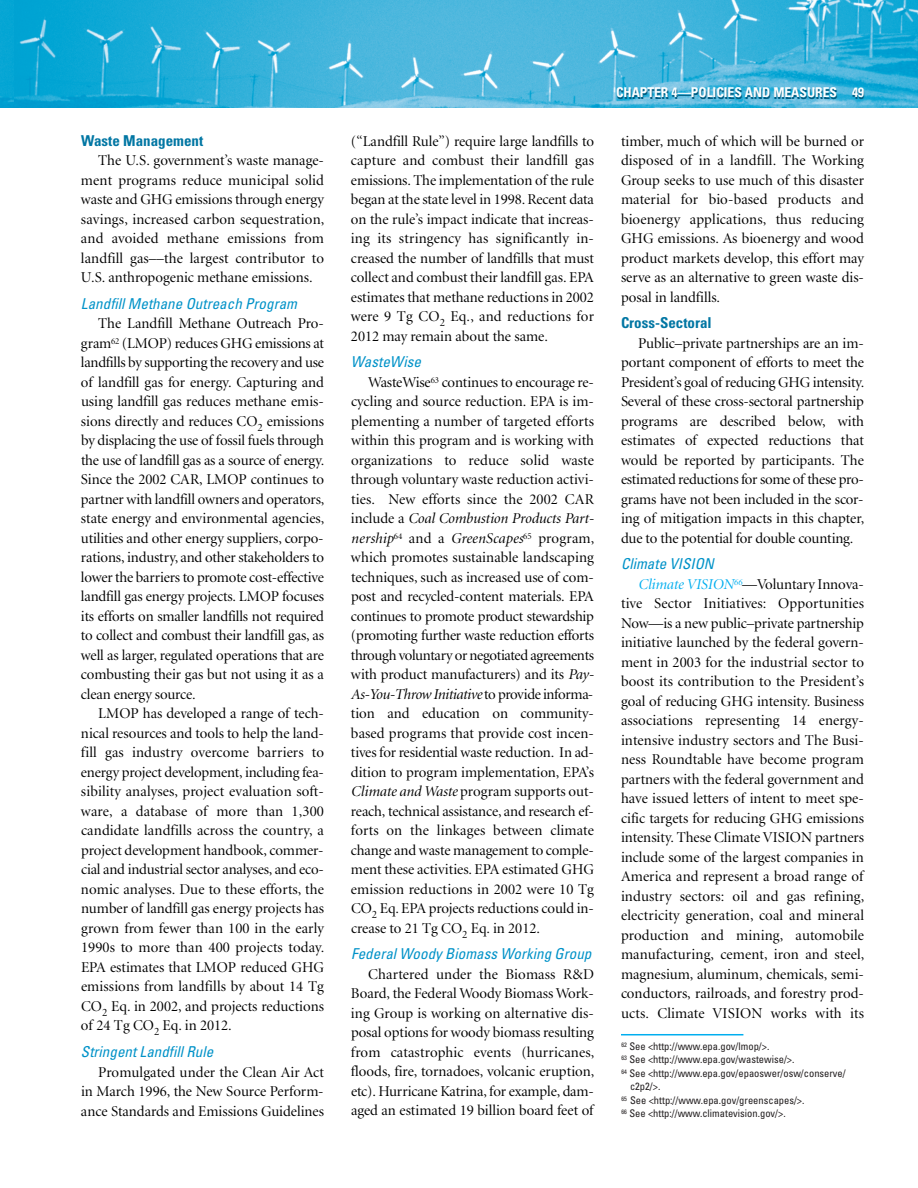
<style>
.page{position:relative;width:918px;height:1188px;background:#fff}
.page>*{position:absolute;margin:0;border:0;box-sizing:border-box;transform-origin:0 0}
.t1{font:15px/19.5px "Minion Display";color:#000;text-align:justify}
.t2{font:italic condensed 15px "Univers";letter-spacing:.005em;color:#0092c8}
.t3{font:700 condensed 15px "Univers";color:#0076a3}
.t4{font:700 condensed 13.5px "Univers";color:#fff}
.t5{font:condensed 10.5px "Univers";color:#231f20}
.s1{font-style:italic}
.s2{font-style:italic;color:#00aeef}
</style>
<div class="page">
<img style="left:14px;top:0;width:904px;height:107px">
<img style="left:0;top:0;width:14px;height:107px">
<hr style="left:621px;top:1034px;width:122px;height:1px;background:#00aeef">
<p class="t3" style="left:81px;top:135px;width:124px">Waste Management</p>
<p class="t1" style="left:81px;top:152px;width:245px;text-indent:17px">The U.S. government’s waste manage&shy;ment programs reduce municipal solid waste and GHG emissions through energy savings, increased carbon sequestration, and avoided methane emissions from landfill gas––the largest contributor to U.S. anthropogenic methane emissions.</p>
<p class="t2" style="left:81px;top:298px;width:218px">Landfill Methane Outreach Program</p>
<p class="t1" style="left:81px;top:315px;width:245px;text-indent:17px">The Landfill Methane Outreach Pro&shy;gram<sup>62</sup> (LMOP) reduces GHG emissions at landfills by supporting the recovery and use of landfill gas for energy. Capturing and using landfill gas reduces methane emis&shy;sions directly and reduces CO<sub>2</sub> emissions by displacing the use of fossil fuels through the use of landfill gas as a source of energy.<br>Since the 2002 CAR, LMOP continues to partner with landfill owners and operators, state energy and environmental agencies, utilities and other energy suppliers, corpo&shy;rations, industry, and other stakeholders to lower the barriers to promote cost-effective landfill gas energy projects. LMOP focuses its efforts on smaller landfills not required to collect and combust their landfill gas, as well as larger, regulated operations that are combusting their gas but not using it as a clean energy source.</p>
<p class="t1" style="left:81px;top:705px;width:245px;text-indent:17px">LMOP has developed a range of tech&shy;nical resources and tools to help the land&shy;fill gas industry overcome barriers to energy project development, including fea&shy;sibility analyses, project evaluation soft&shy;ware, a database of more than 1,300 candidate landfills across the country, a project development handbook, commer&shy;cial and industrial sector analyses, and eco&shy;nomic analyses. Due to these efforts, the number of landfill gas energy projects has grown from fewer than 100 in the early 1990s to more than 400 projects today.<br>EPA estimates that LMOP reduced GHG emissions from landfills by about 14 Tg CO<sub>2</sub> Eq. in 2002, and projects reductions of 24 Tg CO<sub>2</sub> Eq. in 2012.</p>
<p class="t2" style="left:81px;top:1046px;width:134px">Stringent Landfill Rule</p>
<p class="t1" style="left:81px;top:1063px;width:245px;text-indent:17px">Promulgated under the Clean Air Act in March 1996, the New Source Perform&shy;ance Standards and Emissions Guidelines</p>
<p class="t1" style="left:351px;top:132px;width:245px">(“Landfill Rule”) require large landfills to capture and combust their landfill gas emissions. The implementation of the rule began at the state level in 1998. Recent data on the rule’s impact indicate that increas&shy;ing its stringency has significantly in&shy;creased the number of landfills that must collect and combust their landfill gas. EPA estimates that methane reductions in 2002 were 9 Tg CO<sub>2</sub> Eq., and reductions for 2012 may remain about the same.</p>
<p class="t2" style="left:351px;top:356px;width:71px">WasteWise</p>
<p class="t1" style="left:351px;top:373px;width:245px;text-indent:17px">WasteWise<sup>63</sup> continues to encourage re&shy;cycling and source reduction. EPA is im&shy;plementing a number of targeted efforts within this program and is working with organizations to reduce solid waste through voluntary waste reduction activi&shy;ties. New efforts since the 2002 CAR include a <span class="s1">Coal Combustion Products Part&shy;nership</span><sup>64</sup> and a <span class="s1">GreenScapes</span><sup>65</sup> program, which promotes sustainable landscaping techniques, such as increased use of com&shy;post and recycled-content materials. EPA continues to promote product stewardship (promoting further waste reduction efforts through voluntary or negotiated agreements with product manufacturers) and its <span class="s1">Pay-As-You-Throw Initiative</span> to provide informa&shy;tion and education on community&shy;based programs that provide cost incen&shy;tives for residential waste reduction. In ad&shy;dition to program implementation, EPA’s <span class="s1">Climate and Waste</span> program supports out&shy;reach, technical assistance, and research ef&shy;forts on the linkages between climate change and waste management to comple&shy;ment these activities. EPA estimated GHG emission reductions in 2002 were 10 Tg CO<sub>2</sub> Eq. EPA projects reductions could in&shy;crease to 21 Tg CO<sub>2</sub> Eq. in 2012.</p>
<p class="t2" style="left:351px;top:949px;width:242px">Federal Woody Biomass Working Group</p>
<p class="t1" style="left:351px;top:966px;width:245px;text-indent:17px">Chartered under the Biomass R&amp;D Board, the Federal Woody Biomass Work&shy;ing Group is working on alternative dis&shy;posal options for woody biomass resulting from catastrophic events (hurricanes, floods, fire, tornadoes, volcanic eruption, etc). Hurricane Katrina, for example, dam&shy;aged an estimated 19 billion board feet of</p>
<p class="t4" style="left:616px;top:88px;width:249px">CHAPTER 4—POLICIES AND MEASURES 49</p>
<p class="t1" style="left:621px;top:132px;width:245px">timber, much of which will be burned or disposed of in a landfill. The Working Group seeks to use much of this disaster material for bio-based products and bioenergy applications, thus reducing GHG emissions. As bioenergy and wood product markets develop, this effort may serve as an alternative to green waste dis&shy;posal in landfills.</p>
<p class="t3" style="left:621px;top:317px;width:92px">Cross-Sectoral</p>
<p class="t1" style="left:621px;top:334px;width:245px;text-indent:17px">Public–private partnerships are an im&shy;portant component of efforts to meet the President’s goal of reducing GHG intensity.<br>Several of these cross-sectoral partnership programs are described below, with estimates of expected reductions that would be reported by participants. The estimated reductions for some of these pro&shy;grams have not been included in the scor&shy;ing of mitigation impacts in this chapter, due to the potential for double counting.</p>
<p class="t2" style="left:621px;top:559px;width:94px">Climate VISION</p>
<p class="t1" style="left:621px;top:576px;width:245px;text-indent:17px"><span class="s2">Climate VISION</span><sup>66</sup>—Voluntary Innova&shy;tive Sector Initiatives: Opportunities Now—is a new public–private partnership initiative launched by the federal govern&shy;ment in 2003 for the industrial sector to boost its contribution to the President’s goal of reducing GHG intensity. Business associations representing 14 energy&shy;intensive industry sectors and The Busi&shy;ness Roundtable have become program partners with the federal government and have issued letters of intent to meet spe&shy;cific targets for reducing GHG emissions intensity. These Climate VISION partners include some of the largest companies in America and represent a broad range of industry sectors: oil and gas refining, electricity generation, coal and mineral production and mining, automobile manufacturing, cement, iron and steel, magnesium, aluminum, chemicals, semi&shy;conductors, railroads, and forestry prod&shy;ucts. Climate VISION works with its</p>
<p class="t5" style="left:621px;top:1042px;width:150px"><sup>62</sup> See &lt;http://www.epa.gov/lmop/&gt;.</p>
<p class="t5" style="left:621px;top:1056px;width:175px"><sup>63</sup> See &lt;http://www.epa.gov/wastewise/&gt;.</p>
<p class="t5" style="left:621px;top:1069px;width:226px"><sup>64</sup> See &lt;http://www.epa.gov/epaoswer/osw/conserve/</p>
<p class="t5" style="left:630px;top:1083px;width:32px">c2p2/&gt;.</p>
<p class="t5" style="left:621px;top:1096px;width:185px"><sup>65</sup> See &lt;http://www.epa.gov/greenscapes/&gt;.</p>
<p class="t5" style="left:621px;top:1110px;width:166px"><sup>66</sup> See &lt;http://www.climatevision.gov/&gt;.</p>
</div>
